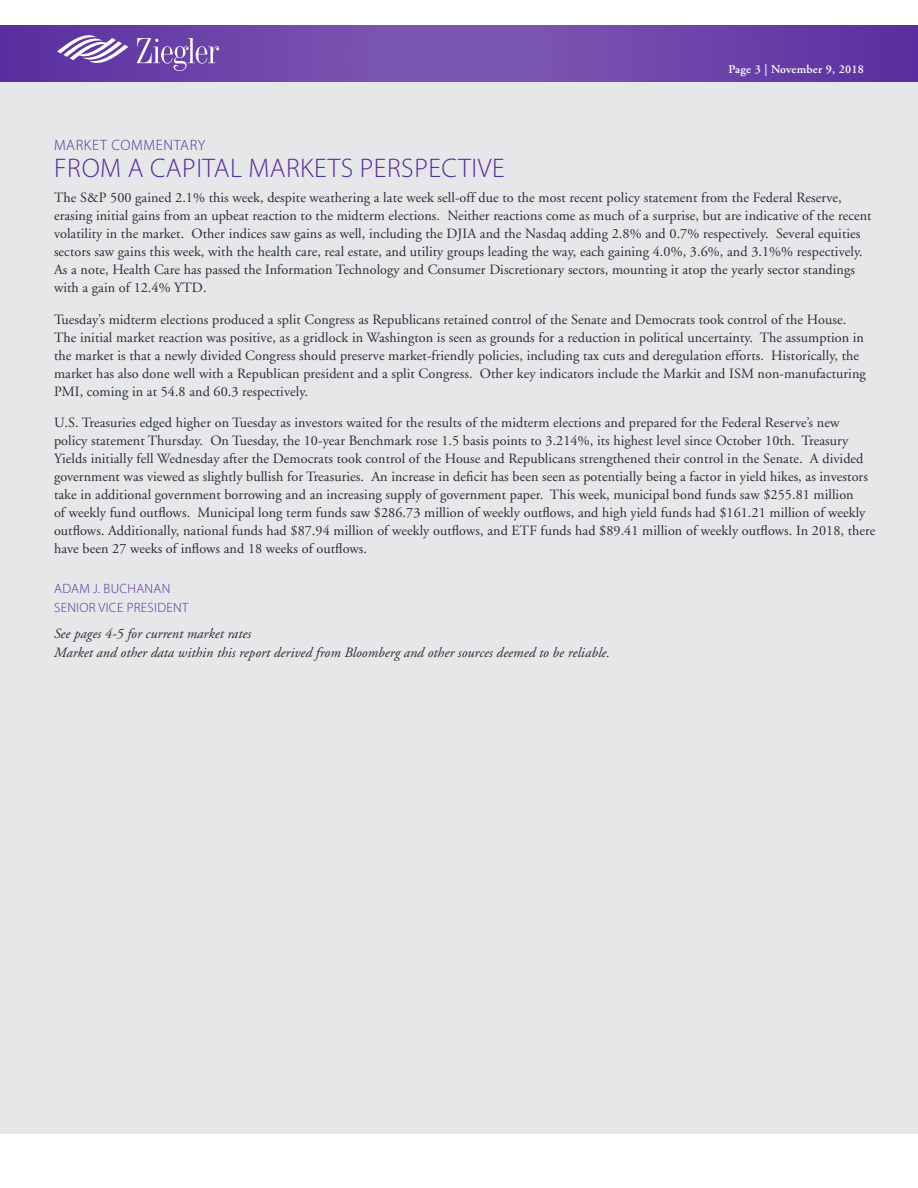
<style>
.page{position:relative;width:918px;height:1188px;background:#fff}
.page>*{position:absolute;margin:0;border:0;box-sizing:border-box;transform-origin:0 0}
.t1{font:300 27px "Myriad Pro";letter-spacing:.02em;color:#552b9d}
.t2{font:300 15px "Myriad Pro";letter-spacing:.045em;color:#552b9d}
.Normal_text{font:14.1px/18px "Adobe Garamond";letter-spacing:.005em;color:#282c31}
.Normal_text-2{font:italic 14.1px/18.8px "Adobe Garamond";letter-spacing:.005em;color:#282c31}
.Normal_text-3{font:300 13.5px/19.5px "Myriad Pro";letter-spacing:.025em;color:#552b9d}
.Normal_text-4{font:600 12px "Adobe Garamond";letter-spacing:.02em;color:#fff}
</style>
<div class="page">
<svg style="left:0;top:25px;width:918px;height:58px;background:#6f48ab"></svg>
<div style="left:0;top:83px;width:918px;height:1051px;background:#e6e7e9"></div>
<svg style="left:137px;top:38px;width:82px;height:33px;background:#8665b8"></svg>
<svg style="left:57px;top:36px;width:71px;height:32px"></svg>
<p class="Normal_text-4" style="left:728px;top:63px;width:137px">Page 3 | November 9, 2018</p>
<p class="t2" style="left:54px;top:136px;width:153px">MARKET COMMENTARY</p>
<p class="t1" style="left:54px;top:152px;width:452px">FROM A CAPITAL MARKETS PERSPECTIVE</p>
<p class="Normal_text" style="left:54px;top:189px;width:819px">The S&amp;P 500 gained 2.1% this week, despite weathering a late week sell-off due to the most recent policy statement from the Federal Reserve, erasing initial gains from an upbeat reaction to the midterm elections. Neither reactions come as much of a surprise, but are indicative of the recent volatility in the market. Other indices saw gains as well, including the DJIA and the Nasdaq adding 2.8% and 0.7% respectively. Several equities sectors saw gains this week, with the health care, real estate, and utility groups leading the way, each gaining 4.0%, 3.6%, and 3.1%% respectively.<br>As a note, Health Care has passed the Information Technology and Consumer Discretionary sectors, mounting it atop the yearly sector standings with a gain of 12.4% YTD.</p>
<p class="Normal_text" style="left:54px;top:311px;width:813px">Tuesday’s midterm elections produced a split Congress as Republicans retained control of the Senate and Democrats took control of the House.<br>The initial market reaction was positive, as a gridlock in Washington is seen as grounds for a reduction in political uncertainty. The assumption in the market is that a newly divided Congress should preserve market-friendly policies, including tax cuts and deregulation efforts. Historically, the market has also done well with a Republican president and a split Congress. Other key indicators include the Markit and ISM non-manufacturing PMI, coming in at 54.8 and 60.3 respectively.</p>
<p class="Normal_text" style="left:54px;top:414px;width:823px">U.S. Treasuries edged higher on Tuesday as investors waited for the results of the midterm elections and prepared for the Federal Reserve’s new policy statement Thursday. On Tuesday, the 10-year Benchmark rose 1.5 basis points to 3.214%, its highest level since October 10th. Treasury Yields initially fell Wednesday after the Democrats took control of the House and Republicans strengthened their control in the Senate. A divided government was viewed as slightly bullish for Treasuries. An increase in deficit has been seen as potentially being a factor in yield hikes, as investors take in additional government borrowing and an increasing supply of government paper. This week, municipal bond funds saw $255.81 million<br>of weekly fund outflows. Municipal long term funds saw $286.73 million of weekly outflows, and high yield funds had $161.21 million of weekly outflows. Additionally, national funds had $87.94 million of weekly outflows, and ETF funds had $89.41 million of weekly outflows. In 2018, there have been 27 weeks of inflows and 18 weeks of outflows.</p>
<p class="Normal_text-3" style="left:54px;top:579px;width:136px">ADAM J. BUCHANAN<br>SENIOR VICE PRESIDENT</p>
<p class="Normal_text-2" style="left:54px;top:625px;width:558px">See pages 4-5 for current market rates<br>Market and other data within this report derived from Bloomberg and other sources deemed to be reliable.</p>
</div>
